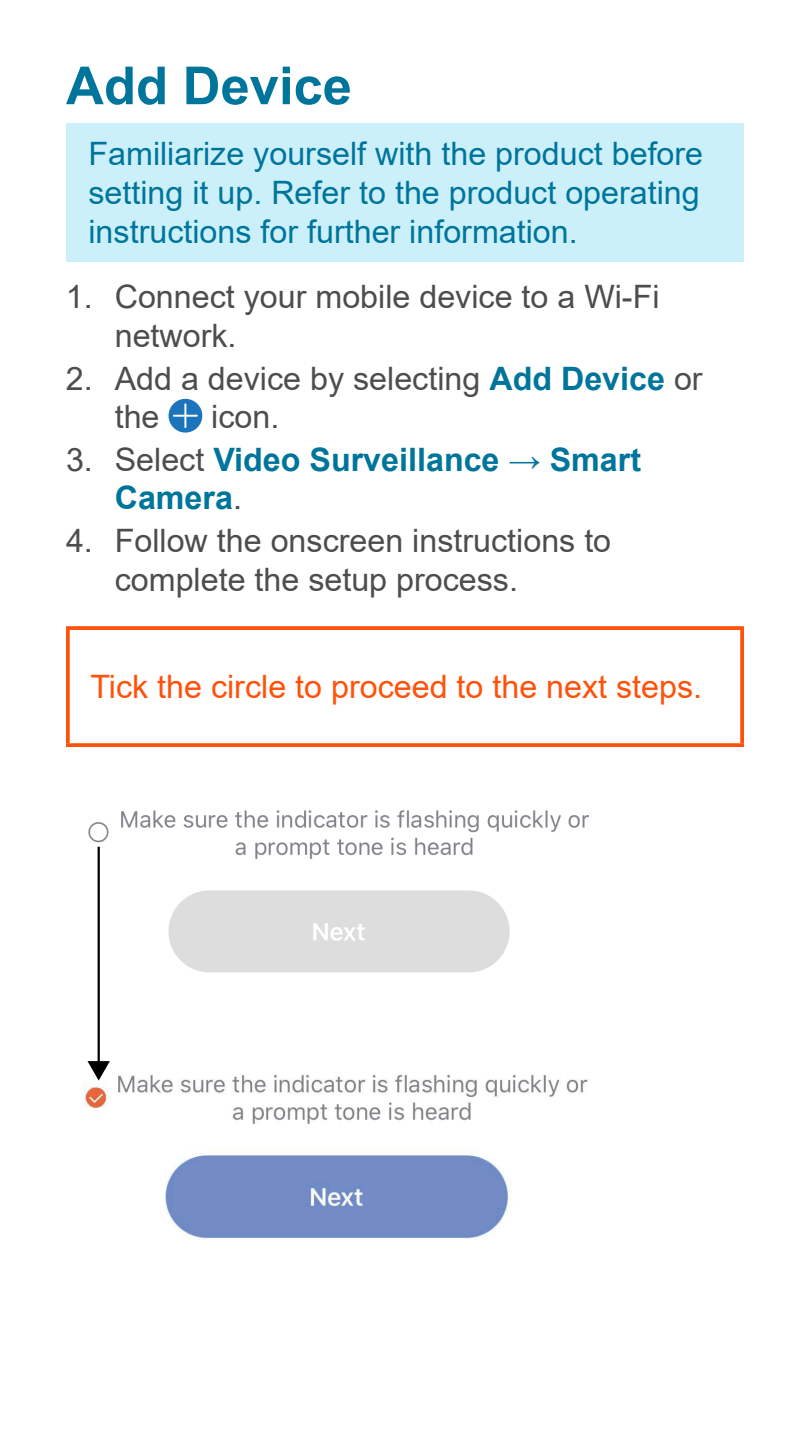
<style>
.page{position:relative;width:810px;height:1440px;background:#fff}
.page>*{position:absolute;margin:0;border:0;box-sizing:border-box;transform-origin:0 0}
.t1{font:700 52.5px "Arial";color:#00759b}
.t2{font:32.25px/38.7px "Arial";color:#4d4d4d}
.t3{font:32.25px/38.7px "Arial";color:#00759b;text-align:justify}
.t4{font:700 32.25px/38.7px "Arial";color:#00759b}
.t5{font:32.25px "Arial";color:#ff5109}
.s1{font-weight:700;color:#00759b}
.s2{font-weight:400;color:#4d4d4d}
</style>
<div class="page">
<div style="left:66px;top:123px;width:678px;height:139px;background:#ccf0fa"></div>
<div style="left:169px;top:399px;width:33px;height:34px;background:#1c75bc;border-radius:50%"></div>
<hr style="left:184px;top:404px;width:2px;height:23px;background:#fff">
<hr style="left:174px;top:415px;width:23px;height:2px;background:#fff">
<svg style="left:66px;top:626px;width:678px;height:4px;background:#ff5b17"></svg>
<svg style="left:66px;top:630px;width:4px;height:113px"></svg>
<svg style="left:740px;top:630px;width:4px;height:113px"></svg>
<svg style="left:66px;top:743px;width:678px;height:4px;background:#ff5b17"></svg>
<img style="left:88px;top:810px;width:501px;height:198px">
<img style="left:84px;top:1041px;width:504px;height:199px">
<hr style="left:98px;top:847px;width:2px;height:217px;background:#000">
<svg style="left:87px;top:1061px;width:23px;height:20px"></svg>
<h1 class="t1" style="left:66px;top:66px;width:287px">Add Device</h1>
<p class="t3" style="left:88px;top:138px;width:616px">Familiarize yourself with the product before setting it up. Refer to the product operating instructions for further information.</p>
<p class="t2" style="left:115px;top:281px;width:546px;text-indent:-49px">1. Connect your mobile device to a Wi-Fi network.</p>
<p class="t2" style="left:115px;top:362px;width:589px;text-indent:-49px">2. Add a device by selecting <span class="s1">Add Device</span> or the</p>
<p class="t2" style="left:211px;top:401px;width:70px">icon.</p>
<p class="t4" style="left:115px;top:440px;width:528px;text-indent:-49px"><span class="s2">3. Select</span> Video Surveillance → Smart<br>Camera<span class="s2">.</span></p>
<p class="t2" style="left:115px;top:524px;width:498px;text-indent:-49px">4. Follow the onscreen instructions to complete the setup process.</p>
<p class="t5" style="left:90px;top:675px;width:613px">Tick the circle to proceed to the next steps.</p>
</div>
